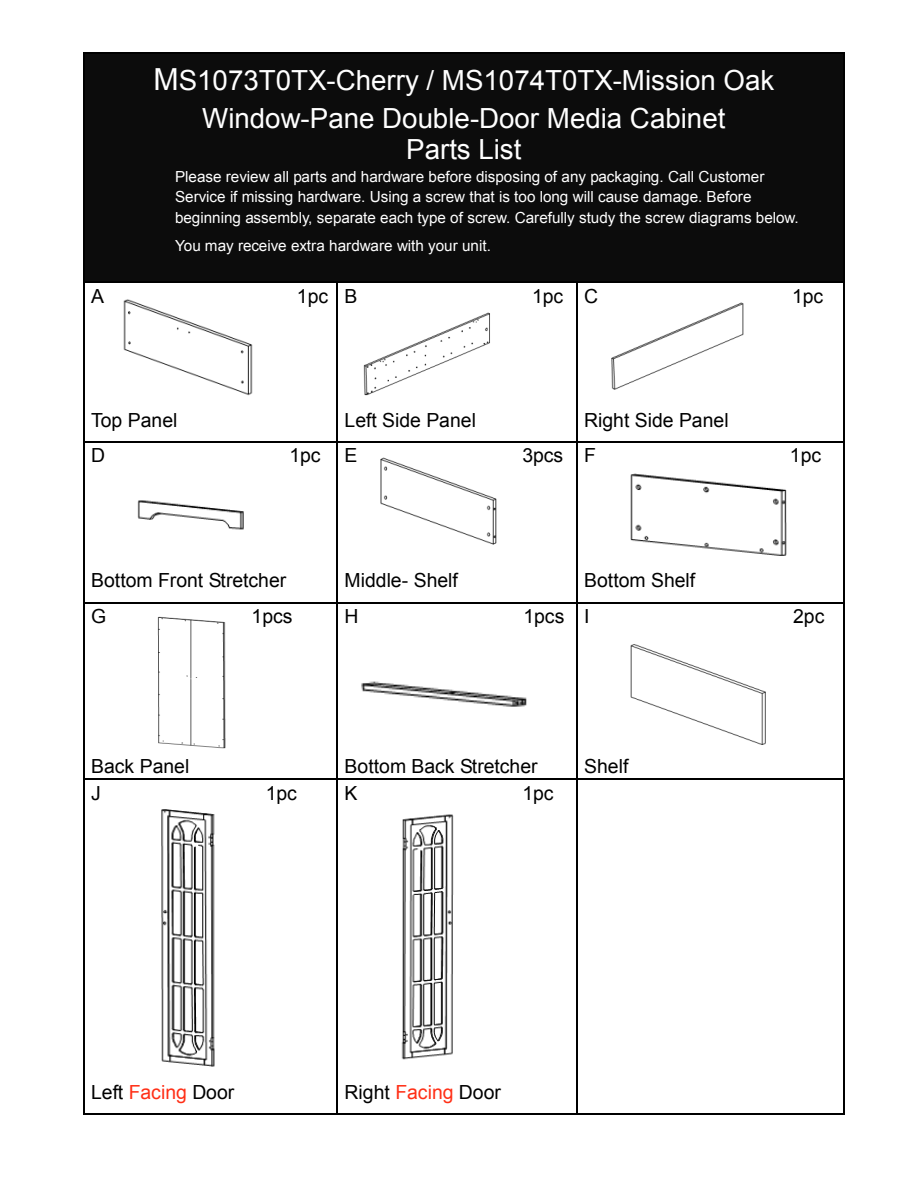
<style>
.page{position:relative;width:918px;height:1188px;background:#fff}
.page>*{position:absolute;margin:0;border:0;box-sizing:border-box;transform-origin:0 0}
.t1{font:27.75px/38.5px "Arial";color:#fff;text-align:center}
.t2{font:19.5px "Arial";color:#000}
.t3{font:15.3px/20.7px "Arial";color:#fff}
.s1{font-size:30.45px}
.s2{color:#ff2f16}
</style>
<div class="page">
<div style="left:91px;top:54px;width:746px;height:50px;background:#0c0c0c"></div>
<div style="left:91px;top:104px;width:746px;height:30px;background:#0c0c0c"></div>
<div style="left:91px;top:134px;width:746px;height:31px;background:#0c0c0c"></div>
<div style="left:91px;top:165px;width:746px;height:21px;background:#0c0c0c"></div>
<div style="left:91px;top:186px;width:746px;height:21px;background:#0c0c0c"></div>
<div style="left:91px;top:207px;width:746px;height:20px;background:#0c0c0c"></div>
<div style="left:91px;top:227px;width:746px;height:29px;background:#0c0c0c"></div>
<div style="left:91px;top:256px;width:746px;height:25px;background:#0c0c0c"></div>
<hr style="left:85px;top:52px;width:758px;height:2px;background:#000">
<hr style="left:85px;top:54px;width:758px;height:1px;background:#0c0c0c">
<hr style="left:83px;top:54px;width:2px;height:227px;background:#000">
<hr style="left:843px;top:54px;width:2px;height:227px;background:#000">
<hr style="left:85px;top:281px;width:251px;height:2px;background:#000">
<hr style="left:338px;top:281px;width:238px;height:2px;background:#000">
<hr style="left:578px;top:281px;width:265px;height:2px;background:#000">
<hr style="left:83px;top:283px;width:2px;height:158px;background:#000">
<hr style="left:336px;top:283px;width:2px;height:158px;background:#000">
<hr style="left:576px;top:283px;width:2px;height:158px;background:#000">
<hr style="left:843px;top:283px;width:2px;height:158px;background:#000">
<hr style="left:85px;top:441px;width:251px;height:2px;background:#000">
<hr style="left:338px;top:441px;width:238px;height:2px;background:#000">
<hr style="left:578px;top:441px;width:265px;height:2px;background:#000">
<hr style="left:83px;top:443px;width:2px;height:159px;background:#000">
<hr style="left:336px;top:443px;width:2px;height:159px;background:#000">
<hr style="left:576px;top:443px;width:2px;height:159px;background:#000">
<hr style="left:843px;top:443px;width:2px;height:159px;background:#000">
<hr style="left:85px;top:602px;width:251px;height:2px;background:#000">
<hr style="left:338px;top:602px;width:238px;height:2px;background:#000">
<hr style="left:578px;top:602px;width:265px;height:2px;background:#000">
<hr style="left:83px;top:604px;width:2px;height:174px;background:#000">
<hr style="left:336px;top:604px;width:2px;height:174px;background:#000">
<hr style="left:576px;top:604px;width:2px;height:174px;background:#000">
<hr style="left:843px;top:604px;width:2px;height:174px;background:#000">
<hr style="left:85px;top:778px;width:251px;height:2px;background:#000">
<hr style="left:338px;top:778px;width:238px;height:2px;background:#000">
<hr style="left:578px;top:778px;width:265px;height:2px;background:#000">
<hr style="left:83px;top:780px;width:2px;height:333px;background:#000">
<hr style="left:85px;top:1113px;width:251px;height:2px;background:#000">
<hr style="left:336px;top:780px;width:2px;height:333px;background:#000">
<hr style="left:338px;top:1113px;width:238px;height:2px;background:#000">
<hr style="left:576px;top:780px;width:2px;height:333px;background:#000">
<hr style="left:578px;top:1113px;width:265px;height:2px;background:#000">
<hr style="left:843px;top:780px;width:2px;height:333px;background:#000">
<img style="left:363px;top:312px;width:127px;height:84px">
<img style="left:611px;top:302px;width:133px;height:88px">
<img style="left:137px;top:500px;width:107px;height:30px">
<img style="left:361px;top:681px;width:166px;height:26px">
<img style="left:161px;top:809px;width:54px;height:258px">
<img style="left:401px;top:814px;width:53px;height:246px">
<img style="left:157px;top:616px;width:69px;height:133px">
<img style="left:630px;top:644px;width:136px;height:101px">
<img style="left:123px;top:299px;width:130px;height:97px">
<img style="left:380px;top:457px;width:117px;height:88px">
<img style="left:630px;top:473px;width:157px;height:83px">
<h1 class="t1" style="left:153px;top:61px;width:622px"><span class="s1">M</span>S1073T0TX-Cherry / MS1074T0TX-Mission Oak<br>Window-Pane Double-Door Media Cabinet</h1>
<h1 class="t1" style="left:406px;top:130px;width:117px">Parts List</h1>
<p class="t3" style="left:175px;top:166px;width:625px">Please review all parts and hardware before disposing of any packaging. Call Customer<br>Service if missing hardware. Using a screw that is too long will cause damage. Before beginning assembly, separate each type of screw. Carefully study the screw diagrams below.</p>
<p class="t3" style="left:175px;top:235px;width:317px">You may receive extra hardware with your unit.</p>
<p class="t2" style="left:91px;top:283px;width:14px">A</p>
<p class="t2" style="left:297px;top:283px;width:33px">1pc</p>
<p class="t2" style="left:345px;top:283px;width:14px">B</p>
<p class="t2" style="left:532px;top:283px;width:33px">1pc</p>
<p class="t2" style="left:584px;top:283px;width:16px">C</p>
<p class="t2" style="left:792px;top:283px;width:33px">1pc</p>
<p class="t2" style="left:91px;top:408px;width:88px">Top Panel</p>
<p class="t2" style="left:91px;top:443px;width:16px">D</p>
<p class="t2" style="left:290px;top:443px;width:33px">1pc</p>
<p class="t2" style="left:345px;top:408px;width:133px">Left Side Panel</p>
<p class="t2" style="left:345px;top:443px;width:14px">E</p>
<p class="t2" style="left:522px;top:443px;width:42px">3pcs</p>
<p class="t2" style="left:584px;top:408px;width:146px">Right Side Panel</p>
<p class="t2" style="left:584px;top:443px;width:13px">F</p>
<p class="t2" style="left:790px;top:443px;width:33px">1pc</p>
<p class="t2" style="left:91px;top:567px;width:197px">Bottom Front Stretcher</p>
<p class="t2" style="left:91px;top:603px;width:17px">G</p>
<p class="t2" style="left:252px;top:603px;width:42px">1pcs</p>
<p class="t2" style="left:345px;top:567px;width:115px">Middle- Shelf</p>
<p class="t2" style="left:345px;top:603px;width:16px">H</p>
<p class="t2" style="left:524px;top:603px;width:42px">1pcs</p>
<p class="t2" style="left:584px;top:567px;width:113px">Bottom Shelf</p>
<p class="t2" style="left:584px;top:603px;width:7px">I</p>
<p class="t2" style="left:793px;top:603px;width:33px">2pc</p>
<p class="t2" style="left:91px;top:753px;width:100px">Back Panel</p>
<p class="t2" style="left:91px;top:780px;width:11px">J</p>
<p class="t2" style="left:266px;top:780px;width:33px">1pc</p>
<p class="t2" style="left:345px;top:753px;width:194px">Bottom Back Stretcher</p>
<p class="t2" style="left:345px;top:780px;width:14px">K</p>
<p class="t2" style="left:522px;top:780px;width:33px">1pc</p>
<p class="t2" style="left:584px;top:753px;width:46px">Shelf</p>
<p class="t2" style="left:91px;top:1079px;width:145px">Left <span class="s2">Facing</span> Door</p>
<p class="t2" style="left:345px;top:1079px;width:158px">Right <span class="s2">Facing</span> Door</p>
</div>
